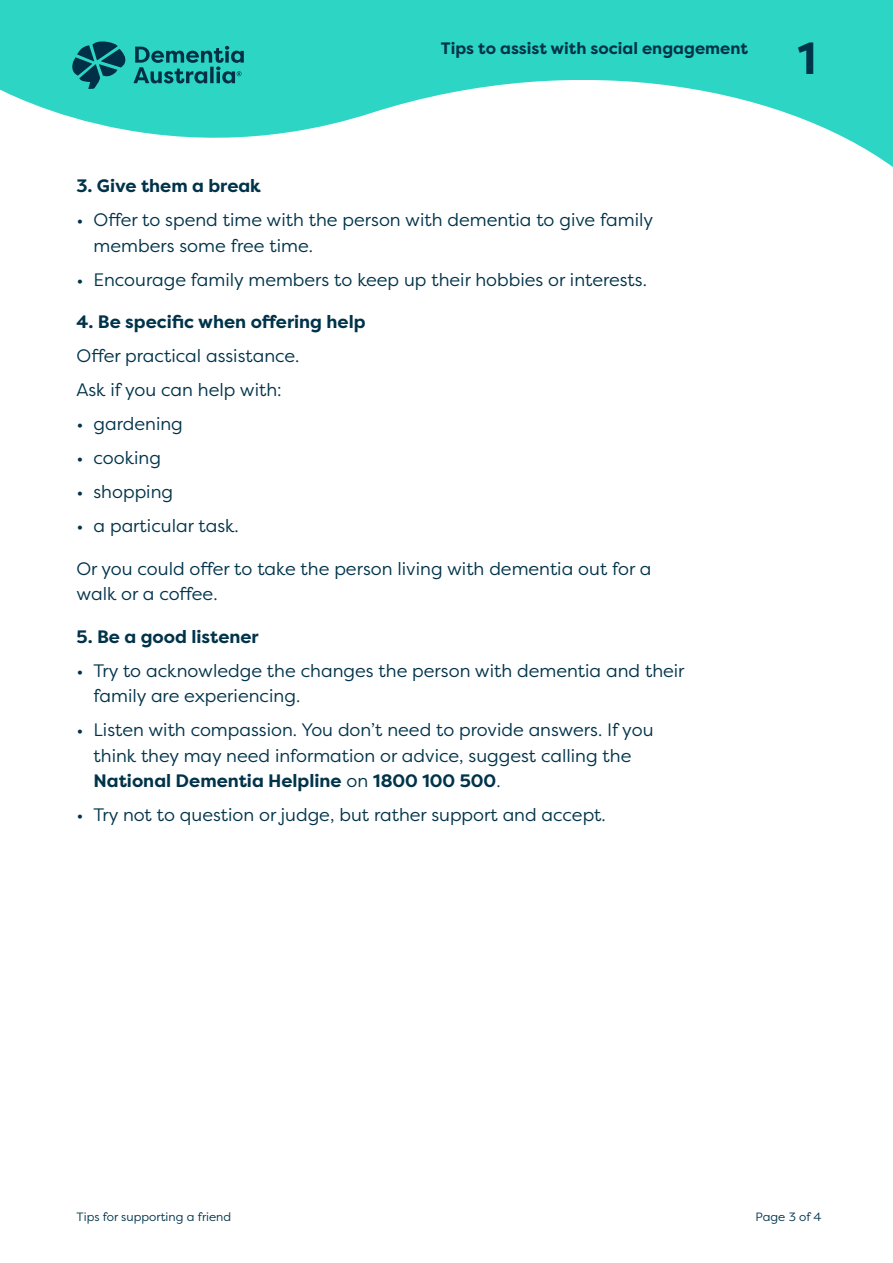
<style>
.page{position:relative;width:893px;height:1263px;background:#fff}
.page>*{position:absolute;margin:0;border:0;box-sizing:border-box;transform-origin:0 0}
.t1{font:700 45px "Filson Pro";color:#00334a}
.Body__after_bullets{font:18px/25.5px "Filson Pro";color:#00334a}
.t2{font:700 18px "Filson Pro";color:#00334a}
.Body{font:18px "Filson Pro";color:#00334a}
.t3{font:700 16.5px "Filson Pro";color:#00334a}
.t4{font:12px "Filson Pro";color:#00334a}
.s1{font-weight:700}
</style>
<div class="page">
<svg style="left:0;top:0;width:893px;height:167px;fill:#2cd5c4"></svg>
<svg style="left:72px;top:41px;width:172px;height:48px;background:#1d9d9a"></svg>
<p class="t3" style="left:441px;top:38px;width:309px">Tips to assist with social engagement</p>
<h1 class="t1" style="left:798px;top:30px;width:20px">1</h1>
<h3 class="t2" style="left:77px;top:174px;width:186px">3. Give them a break</h3>
<p class="Body__after_bullets" style="left:94px;top:207px;width:561px;text-indent:-17px">• Offer to spend time with the person with dementia to give family members some free time.</p>
<p class="Body__after_bullets" style="left:77px;top:266px;width:572px">• Encourage family members to keep up their hobbies or interests.</p>
<h3 class="t2" style="left:77px;top:310px;width:291px">4. Be specific when offering help</h3>
<p class="Body" style="left:77px;top:344px;width:224px">Offer practical assistance.</p>
<p class="Body" style="left:77px;top:378px;width:207px">Ask if you can help with:</p>
<p class="Body__after_bullets" style="left:77px;top:411px;width:108px">• gardening</p>
<p class="Body__after_bullets" style="left:77px;top:445px;width:86px">• cooking</p>
<p class="Body__after_bullets" style="left:77px;top:479px;width:98px">• shopping</p>
<p class="Body__after_bullets" style="left:77px;top:513px;width:164px">• a particular task.</p>
<p class="Body__after_bullets" style="left:77px;top:555px;width:576px">Or you could offer to take the person living with dementia out for a walk or a coffee.</p>
<h3 class="t2" style="left:77px;top:625px;width:184px">5. Be a good listener</h3>
<p class="Body__after_bullets" style="left:94px;top:657px;width:593px;text-indent:-17px">• Try to acknowledge the changes the person with dementia and their family are experiencing.</p>
<p class="Body__after_bullets" style="left:94px;top:717px;width:561px;text-indent:-17px">• Listen with compassion. You don’t need to provide answers. If you think they may need information or advice, suggest calling the<br><span class="s1">National Dementia Helpline</span> on <span class="s1">1800 100 500</span>.</p>
<p class="Body__after_bullets" style="left:77px;top:802px;width:531px">• Try not to question or judge, but rather support and accept.</p>
<p class="t4" style="left:77px;top:1209px;width:156px">Tips for supporting a friend</p>
<p class="t4" style="left:756px;top:1209px;width:67px">Page 3 of 4</p>
</div>
